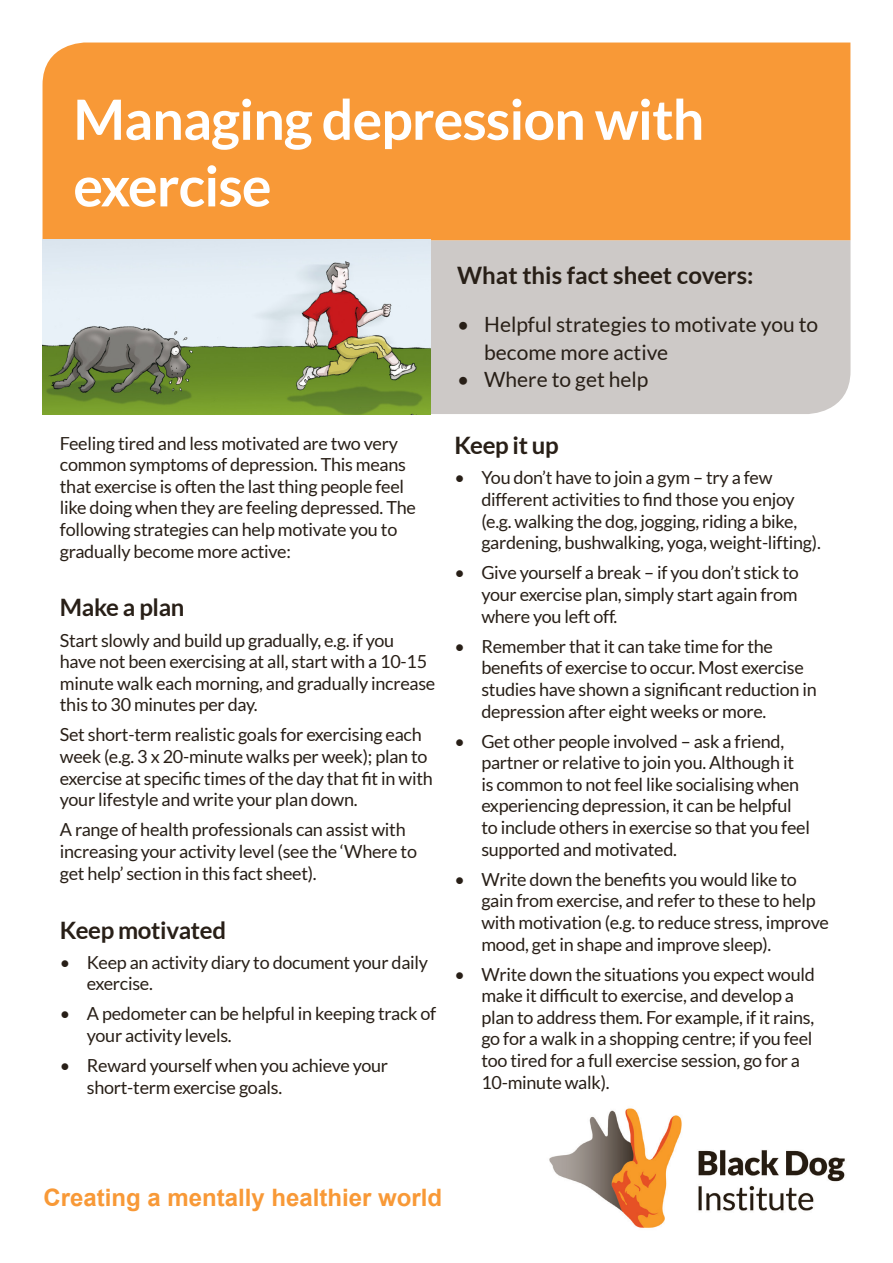
<style>
.page{position:relative;width:893px;height:1263px;background:#fff}
.page>*{position:absolute;margin:0;border:0;box-sizing:border-box;transform-origin:0 0}
.t1{font:700 55.5px/66.6px "Lato";letter-spacing:-.015em;color:#fff}
.Subtitle{font:700 24px "Arial";color:#f89937}
.Body___Subhead{font:700 24px "Lato";letter-spacing:-.015em;color:#281f17}
.Body___Secondary_Sub{font:700 24px "Lato";color:#281f17}
.t2{font:21px/27px "Lato";color:#281f17}
.Body___Subhead-2{font:18px/21.6px "Lato";letter-spacing:-.015em;color:#281f17}
</style>
<div class="page">
<div style="left:429px;top:239px;width:422px;height:176px;background:#cdc9c7"></div>
<div style="left:43px;top:43px;width:807px;height:197px;background:#f89937"></div>
<img style="left:549px;top:1108px;width:296px;height:120px">
<img style="left:43px;top:240px;width:388px;height:174px">
<p class="t1" style="left:73px;top:85px;width:632px">Managing depression with exercise</p>
<p class="Body___Subhead-2" style="left:60px;top:432px;width:357px">Feeling tired and less motivated are two very common symptoms of depression. This means that exercise is often the last thing people feel like doing when they are feeling depressed. The following strategies can help motivate you to gradually become more active:</p>
<p class="Body___Subhead" style="left:60px;top:594px;width:126px">Make a plan</p>
<p class="Body___Subhead-2" style="left:60px;top:629px;width:377px">Start slowly and build up gradually, e.g. if you<br>have not been exercising at all, start with a 10-15 minute walk each morning, and gradually increase this to 30 minutes per day.</p>
<p class="Body___Subhead-2" style="left:60px;top:724px;width:374px">Set short-term realistic goals for exercising each week (e.g. 3 x 20-minute walks per week); plan to exercise at specific times of the day that fit in with your lifestyle and write your plan down.</p>
<p class="Body___Subhead-2" style="left:60px;top:819px;width:359px">A range of health professionals can assist with increasing your activity level (see the ‘Where to get help’ section in this fact sheet).</p>
<p class="Body___Subhead" style="left:60px;top:916px;width:168px">Keep motivated</p>
<p class="Body___Subhead-2" style="left:87px;top:951px;width:343px;text-indent:-27px">• Keep an activity diary to document your daily exercise.</p>
<p class="Body___Subhead-2" style="left:87px;top:1003px;width:351px;text-indent:-27px">• A pedometer can be helpful in keeping track of your activity levels.</p>
<p class="Body___Subhead-2" style="left:87px;top:1054px;width:303px;text-indent:-27px">• Reward yourself when you achieve your short-term exercise goals.</p>
<p class="Body___Secondary_Sub" style="left:457px;top:262px;width:298px">What this fact sheet covers:</p>
<p class="t2" style="left:484px;top:311px;width:336px;text-indent:-27px">• Helpful strategies to motivate you to become more active</p>
<p class="t2" style="left:457px;top:365px;width:193px">• Where to get help</p>
<p class="Body___Subhead" style="left:454px;top:432px;width:106px">Keep it up</p>
<p class="Body___Subhead-2" style="left:481px;top:467px;width:341px;text-indent:-27px">• You don’t have to join a gym – try a few different activities to find those you enjoy (e.g. walking the dog, jogging, riding a bike, gardening, bushwalking, yoga, weight-lifting).</p>
<p class="Body___Subhead-2" style="left:481px;top:562px;width:319px;text-align:justify;text-indent:-27px">• Give yourself a break – if you don’t stick to your exercise plan, simply start again from where you left off.</p>
<p class="Body___Subhead-2" style="left:481px;top:635px;width:337px;text-indent:-27px">• Remember that it can take time for the benefits of exercise to occur. Most exercise studies have shown a significant reduction in depression after eight weeks or more.</p>
<p class="Body___Subhead-2" style="left:481px;top:730px;width:330px;text-indent:-27px">• Get other people involved – ask a friend, partner or relative to join you. Although it is common to not feel like socialising when experiencing depression, it can be helpful to include others in exercise so that you feel supported and motivated.</p>
<p class="Body___Subhead-2" style="left:481px;top:868px;width:349px;text-indent:-27px">• Write down the benefits you would like to gain from exercise, and refer to these to help with motivation (e.g. to reduce stress, improve mood, get in shape and improve sleep).</p>
<p class="Body___Subhead-2" style="left:481px;top:963px;width:335px;text-indent:-27px">• Write down the situations you expect would make it difficult to exercise, and develop a plan to address them. For example, if it rains, go for a walk in a shopping centre; if you feel too tired for a full exercise session, go for a 10-minute walk).</p>
<p class="Subtitle" style="left:43px;top:1182px;width:400px">Creating a mentally healthier world</p>
</div>
